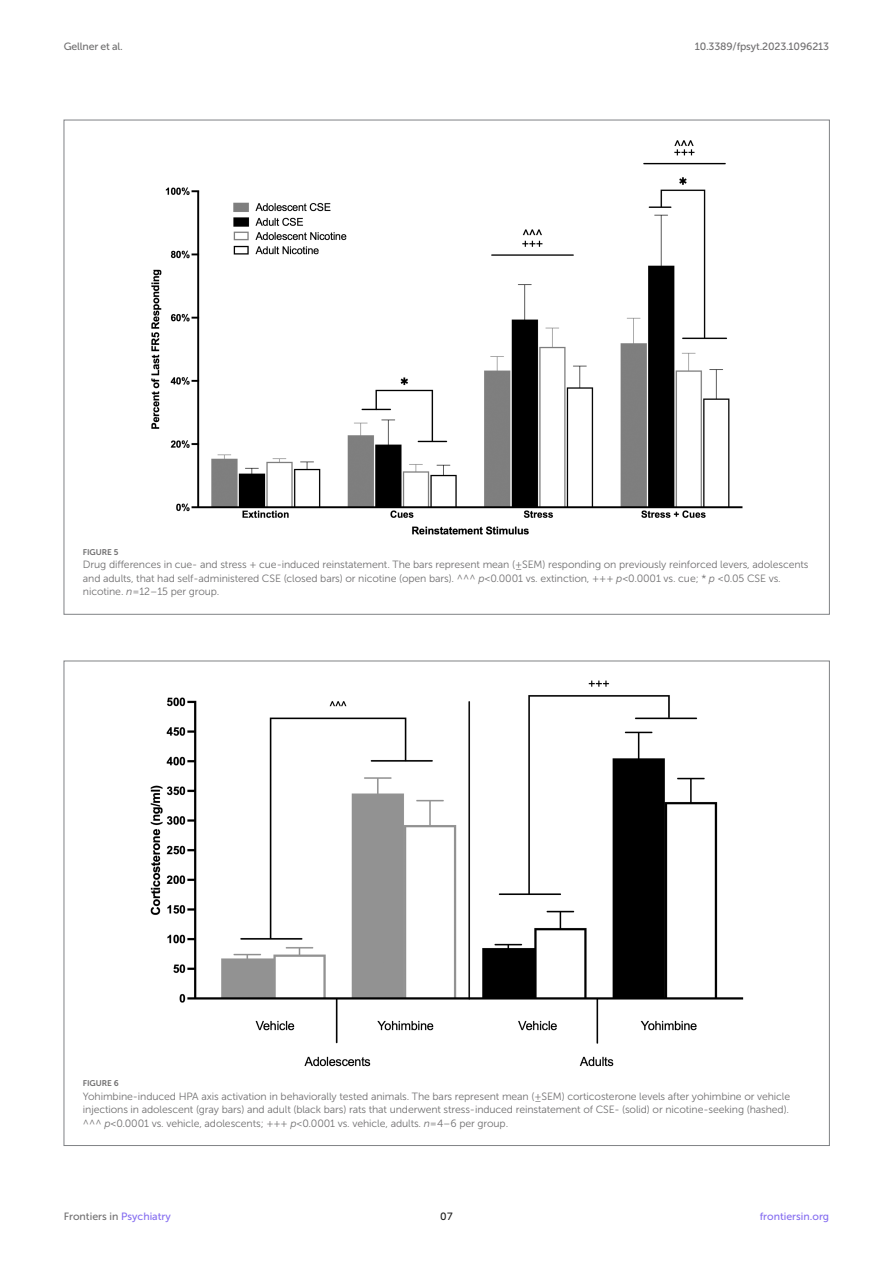
<style>
.page{position:relative;width:893px;height:1263px;background:#fff}
.page>*{position:absolute;margin:0;border:0;box-sizing:border-box;transform-origin:0 0}
.FIG_LEG{font:10.5px/13.5px "Museo Sans 300";letter-spacing:-.01em;color:#706f70}
.t1{font:10.5px "Museo Sans 500";letter-spacing:-.015em;color:#706f70}
.t2{font:10.5px "Museo Sans 500";color:#856df0}
.t3{font:10.5px "Museo Sans 500";color:#1b1c1b}
.FIG_HD{font:8.25px "Museo Sans 700";letter-spacing:-.01em;color:#706f70}
.s1{font-style:italic}
.s2{color:#856df0}
</style>
<div class="page">
<img style="left:151px;top:140px;width:592px;height:395px">
<img style="left:150px;top:680px;width:594px;height:387px">
<p class="t1" style="left:64px;top:41px;width:61px">Gellner et al.</p>
<p class="t1" style="left:695px;top:41px;width:136px">10.3389/fpsyt.2023.1096213</p>
<p class="FIG_HD" style="left:83px;top:547px;width:37px">FIGURE 5</p>
<p class="FIG_LEG" style="left:83px;top:558px;width:727px">Drug differences in cue- and stress + cue-induced reinstatement. The bars represent mean (±SEM) responding on previously reinforced levers, adolescents and adults, that had self-administered CSE (closed bars) or nicotine (open bars). ^^^ <span class="s1">p</span> &lt; 0.0001 vs. extinction, +++ <span class="s1">p</span> &lt; 0.0001 vs. cue; * <span class="s1">p</span> &lt; 0.05 CSE vs. nicotine. <span class="s1">n</span> = 12–15 per group.</p>
<p class="FIG_HD" style="left:83px;top:1079px;width:37px">FIGURE 6</p>
<p class="FIG_LEG" style="left:83px;top:1089px;width:709px;text-align:justify">Yohimbine-induced HPA axis activation in behaviorally tested animals. The bars represent mean (±SEM) corticosterone levels after yohimbine or vehicle injections in adolescent (gray bars) and adult (black bars) rats that underwent stress-induced reinstatement of CSE- (solid) or nicotine-seeking (hashed). ^^^ <span class="s1">p</span> &lt; 0.0001 vs. vehicle, adolescents; +++ <span class="s1">p</span> &lt; 0.0001 vs. vehicle, adults. <span class="s1">n</span> = 4–6 per group.</p>
<p class="t1" style="left:64px;top:1211px;width:109px">Frontiers in <span class="s2">Psychiatry</span></p>
<p class="t3" style="left:440px;top:1211px;width:14px">07</p>
<p class="t2" style="left:760px;top:1211px;width:71px">frontiersin.org</p>
</div>
